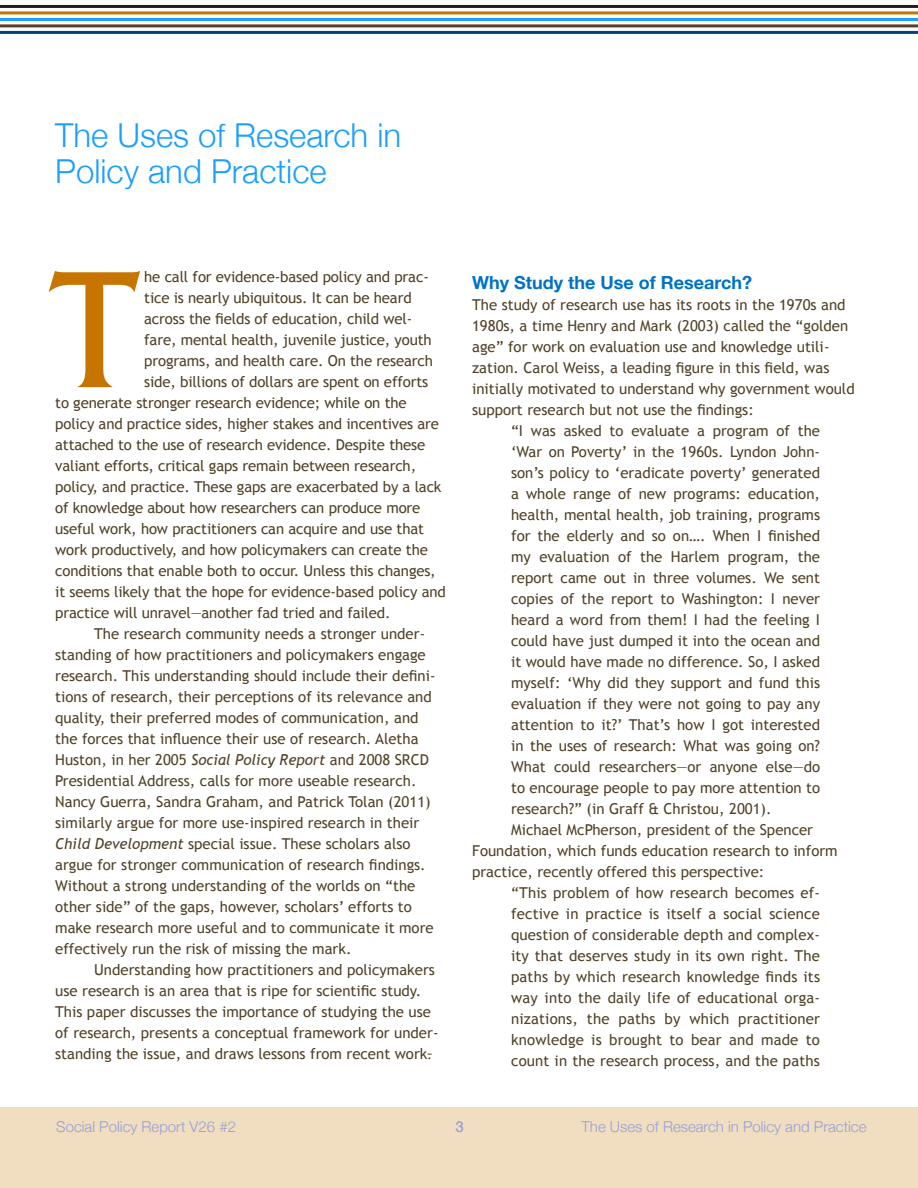
<style>
.page{position:relative;width:918px;height:1188px;background:#fff}
.page>*{position:absolute;margin:0;border:0;box-sizing:border-box;transform-origin:0 0}
._1stPara_DropCap{font:174.6px "Friz Quadrata";color:#c67600}
.t1{font:300 33px/36px "Helvetica Neue";color:#1a9eff}
.Subhead1{font:700 18px "Helvetica Neue";color:#0072c6}
.BodyText{font:15px/21px "Trebuchet MS";color:#514229}
._1stPara_DropCap-2{font:15px "Trebuchet MS";letter-spacing:-.01em;color:#514229}
.InsetQUOTE{font:15px/21px "Trebuchet MS";letter-spacing:.01em;color:#514229;text-align:justify}
._1st_Para{font:15px/21px "Trebuchet MS";color:#514229}
.t2{font:300 15px "Helvetica Neue";color:#94a0db}
.t3{font:500 15px "Helvetica Neue";color:#94a0db}
.s1{font-style:italic}
.s2{font-family:"Friz Quadrata"}
</style>
<div class="page">
<div style="left:0;top:1107px;width:918px;height:81px;background:#f1ddbf"></div>
<hr style="left:0;top:5px;width:918px;height:3px;background:#231f20">
<hr style="left:0;top:11px;width:918px;height:3px;background:#c67600">
<hr style="left:0;top:18px;width:918px;height:3px;background:#1a9eff">
<hr style="left:0;top:24px;width:918px;height:3px;background:#514229">
<hr style="left:0;top:31px;width:918px;height:3px;background:#004679">
<p class="t1" style="left:55px;top:115px;width:348px">The Uses of Research in<br>Policy and Practice</p>
<p class="_1stPara_DropCap" style="left:55px;top:233px;width:82px">T</p>
<p class="_1stPara_DropCap-2" style="left:144px;top:268px;width:286px">he call for evidence-based policy and prac-</p>
<p class="_1stPara_DropCap-2" style="left:144px;top:289px;width:269px">tice is nearly ubiquitous. It can be heard</p>
<p class="_1stPara_DropCap-2" style="left:144px;top:310px;width:270px">across the fields of education, child wel-</p>
<p class="_1stPara_DropCap-2" style="left:144px;top:331px;width:289px">fare, mental health, juvenile justice, youth</p>
<p class="_1stPara_DropCap-2" style="left:144px;top:352px;width:290px">programs, and health care. On the research</p>
<p class="_1stPara_DropCap-2" style="left:144px;top:373px;width:286px">side, billions of dollars are spent on efforts</p>
<p class="_1stPara_DropCap-2" style="left:55px;top:394px;width:353px">to generate stronger research evidence; while on the</p>
<p class="_1stPara_DropCap-2" style="left:55px;top:415px;width:385px">policy and practice sides, higher stakes and incentives are</p>
<p class="_1stPara_DropCap-2" style="left:55px;top:436px;width:372px">attached to the use of research evidence. Despite these</p>
<p class="_1stPara_DropCap-2" style="left:55px;top:457px;width:362px">valiant efforts, critical gaps remain between research,</p>
<p class="_1stPara_DropCap-2" style="left:55px;top:478px;width:388px">policy, and practice. These gaps are exacerbated by a lack</p>
<p class="_1stPara_DropCap-2" style="left:55px;top:499px;width:367px">of knowledge about how researchers can produce more</p>
<p class="_1stPara_DropCap-2" style="left:55px;top:520px;width:370px">useful work, how practitioners can acquire and use that</p>
<p class="_1stPara_DropCap-2" style="left:55px;top:541px;width:374px">work productively, and how policymakers can create the</p>
<p class="_1stPara_DropCap-2" style="left:55px;top:562px;width:382px">conditions that enable both to occur. Unless this changes,</p>
<p class="_1stPara_DropCap-2" style="left:55px;top:583px;width:392px">it seems likely that the hope for evidence-based policy and</p>
<p class="_1stPara_DropCap-2" style="left:55px;top:604px;width:337px">practice will unravel—another fad tried and failed.</p>
<p class="BodyText" style="left:55px;top:624px;width:382px;text-indent:39px">The research community needs a stronger under&shy;standing of how practitioners and policymakers engage research. This understanding should include their defini&shy;tions of research, their perceptions of its relevance and quality, their preferred modes of communication, and the forces that influence their use of research. Aletha Huston, in her 2005 <span class="s1">Social Policy Report</span> and 2008 SRCD Presidential Address, calls for more useable research.<br>Nancy Guerra, Sandra Graham, and Patrick Tolan (2011) similarly argue for more use-inspired research in their <span class="s1">Child Development</span> special issue. These scholars also argue for stronger communication of research findings.<br>Without a strong understanding of the worlds on “the other side” of the gaps, however, scholars’ efforts to make research more useful and to communicate it more effectively run the risk of missing the mark.</p>
<p class="BodyText" style="left:55px;top:960px;width:385px;text-indent:39px">Understanding how practitioners and policymakers use research is an area that is ripe for scientific study.<br>This paper discusses the importance of studying the use of research, presents a conceptual framework for under&shy;standing the issue, and draws lessons from recent work<span class="s2">.</span></p>
<p class="Subhead1" style="left:472px;top:266px;width:282px">Why Study the Use of Research?</p>
<p class="_1st_Para" style="left:472px;top:294px;width:384px">The study of research use has its roots in the 1970s and 1980s, a time Henry and Mark (2003) called the “golden age” for work on evaluation use and knowledge utili&shy;zation. Carol Weiss, a leading figure in this field, was initially motivated to understand why government would support research but not use the findings:</p>
<p class="BodyText" style="left:511px;top:420px;width:310px;text-align:justify">“I was asked to evaluate a program of the ‘War on Poverty’ in the 1960s. Lyndon John&shy;son’s policy to ‘eradicate poverty’ generated a whole range of new programs: education, health, mental health, job training, programs for the elderly and so on…. When I finished my evaluation of the Harlem program, the report came out in three volumes. We sent copies of the report to Washington: I never heard a word from them! I had the feeling I could have just dumped it into the ocean and it would have made no difference. So, I asked myself: ‘Why did they support and fund this evaluation if they were not going to pay any attention to it?’ That’s how I got interested in the uses of research: What was going on?<br>What could researchers—or anyone else—do to encourage people to pay more attention to research?” (in Graff &amp; Christou, 2001).</p>
<p class="BodyText" style="left:472px;top:819px;width:367px;text-indent:39px">Michael McPherson, president of the Spencer<br>Foundation, which funds education research to inform practice, recently offered this perspective:</p>
<p class="InsetQUOTE" style="left:511px;top:882px;width:310px">“This problem of how research becomes ef&shy;fective in practice is itself a social science question of considerable depth and complex&shy;ity that deserves study in its own right. The paths by which research knowledge finds its way into the daily life of educational orga&shy;nizations, the paths by which practitioner knowledge is brought to bear and made to count in the research process, and the paths</p>
<p class="t2" style="left:56px;top:1115px;width:181px">Social Policy Report V26 #2</p>
<p class="t3" style="left:456px;top:1115px;width:10px">3</p>
<p class="t2" style="left:582px;top:1115px;width:286px">The Uses of Research in Policy and Practice</p>
</div>
